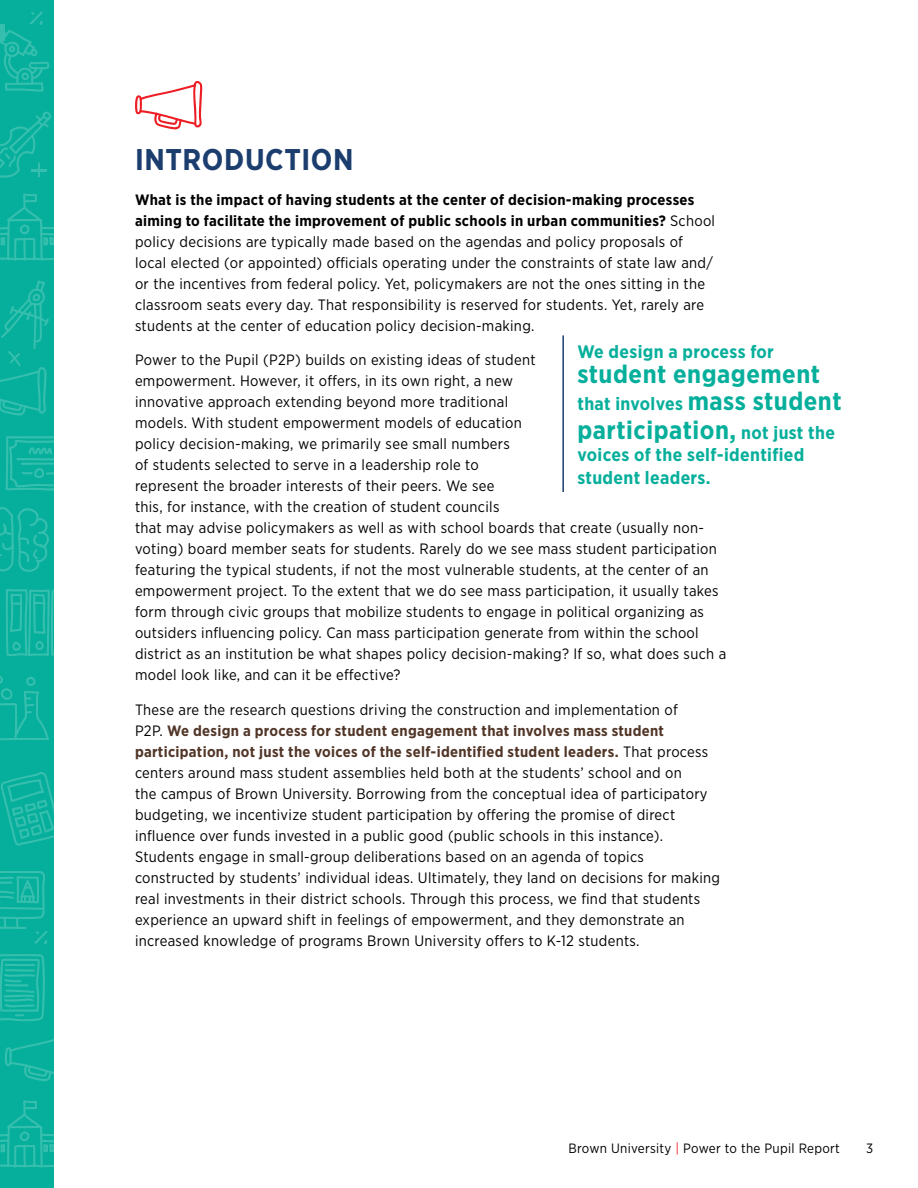
<style>
.page{position:relative;width:918px;height:1188px;background:#fff}
.page>*{position:absolute;margin:0;border:0;box-sizing:border-box;transform-origin:0 0}
.t1{font:700 30px "Gotham Narrow";letter-spacing:.02em;color:#1b3e6f}
.t2{font:700 25.5px "Gotham Narrow";letter-spacing:.02em;color:#06af9b}
.t3{font:700 18px/22.5px "Gotham Narrow";letter-spacing:.02em;color:#06af9b}
.t4{font:15px/21px "Gotham Narrow";letter-spacing:.02em;color:#000}
.t5{font:13.5px "Gotham Narrow";letter-spacing:.02em;color:#000}
.s1{font-weight:700}
.s2{font-weight:700;color:#513628}
.s3{font-size:25.5px}
.s4{font-size:18px}
.s5{color:#ed1d24}
</style>
<div class="page">
<svg style="left:135px;top:81px;width:67px;height:48px"></svg>
<hr style="left:562px;top:335px;width:2px;height:157px;background:#1b3e6f">
<div style="left:0;top:0;width:54px;height:1188px;background:#06af9b"></div>
<svg style="left:0;top:194px;width:54px;height:67px"></svg>
<svg style="left:0;top:1100px;width:54px;height:68px"></svg>
<svg style="left:6px;top:436px;width:48px;height:55px"></svg>
<svg style="left:0;top:954px;width:45px;height:67px"></svg>
<svg style="left:5px;top:1039px;width:49px;height:42px"></svg>
<svg style="left:1px;top:772px;width:53px;height:74px"></svg>
<svg style="left:6px;top:589px;width:48px;height:67px"></svg>
<svg style="left:0;top:676px;width:49px;height:65px"></svg>
<svg style="left:0;top:507px;width:49px;height:65px"></svg>
<svg style="left:0;top:871px;width:47px;height:73px"></svg>
<svg style="left:0;top:12px;width:49px;height:80px"></svg>
<svg style="left:0;top:112px;width:51px;height:66px"></svg>
<svg style="left:0;top:281px;width:49px;height:135px"></svg>
<h1 class="t1" style="left:135px;top:141px;width:220px">INTRODUCTION</h1>
<p class="t4" style="left:135px;top:189px;width:582px"><span class="s1">What is the impact of having students at the center of decision-making processes aiming to facilitate the improvement of public schools in urban communities?</span> School policy decisions are typically made based on the agendas and policy proposals of local elected (or appointed) officials operating under the constraints of state law and/ or the incentives from federal policy. Yet, policymakers are not the ones sitting in the classroom seats every day. That responsibility is reserved for students. Yet, rarely are students at the center of education policy decision-making.</p>
<p class="t4" style="left:135px;top:349px;width:593px">Power to the Pupil (P2P) builds on existing ideas of student<br>empowerment. However, it offers, in its own right, a new<br>innovative approach extending beyond more traditional<br>models. With student empowerment models of education<br>policy decision-making, we primarily see small numbers<br>of students selected to serve in a leadership role to<br>represent the broader interests of their peers. We see<br>this, for instance, with the creation of student councils<br>that may advise policymakers as well as with school boards that create (usually non&shy;voting) board member seats for students. Rarely do we see mass student participation featuring the typical students, if not the most vulnerable students, at the center of an empowerment project. To the extent that we do see mass participation, it usually takes form through civic groups that mobilize students to engage in political organizing as outsiders influencing policy. Can mass participation generate from within the school district as an institution be what shapes policy decision-making? If so, what does such a model look like, and can it be effective?</p>
<p class="t4" style="left:135px;top:699px;width:587px">These are the research questions driving the construction and implementation of<br>P2P. <span class="s2">We design a process for student engagement that involves mass student participation, not just the voices of the self-identified student leaders.</span> That process centers around mass student assemblies held both at the students’ school and on<br>the campus of Brown University. Borrowing from the conceptual idea of participatory budgeting, we incentivize student participation by offering the promise of direct influence over funds invested in a public good (public schools in this instance).<br>Students engage in small-group deliberations based on an agenda of topics constructed by students’ individual ideas. Ultimately, they land on decisions for making real investments in their district schools. Through this process, we find that students experience an upward shift in feelings of empowerment, and they demonstrate an increased knowledge of programs Brown University offers to K-12 students.</p>
<p class="t3" style="left:577px;top:340px;width:198px">We design a process for</p>
<h2 class="t2" style="left:577px;top:358px;width:244px">student engagement</h2>
<p class="t3" style="left:577px;top:393px;width:266px">that involves <span class="s3">mass student</span></p>
<h2 class="t2" style="left:577px;top:414px;width:259px">participation, <span class="s4">not just the</span></h2>
<p class="t3" style="left:577px;top:444px;width:229px">voices of the self-identified student leaders.</p>
<p class="t5" style="left:569px;top:1140px;width:273px">Brown University <span class="s5">|</span> Power to the Pupil Report</p>
<p class="t5" style="left:866px;top:1140px;width:9px">3</p>
</div>
